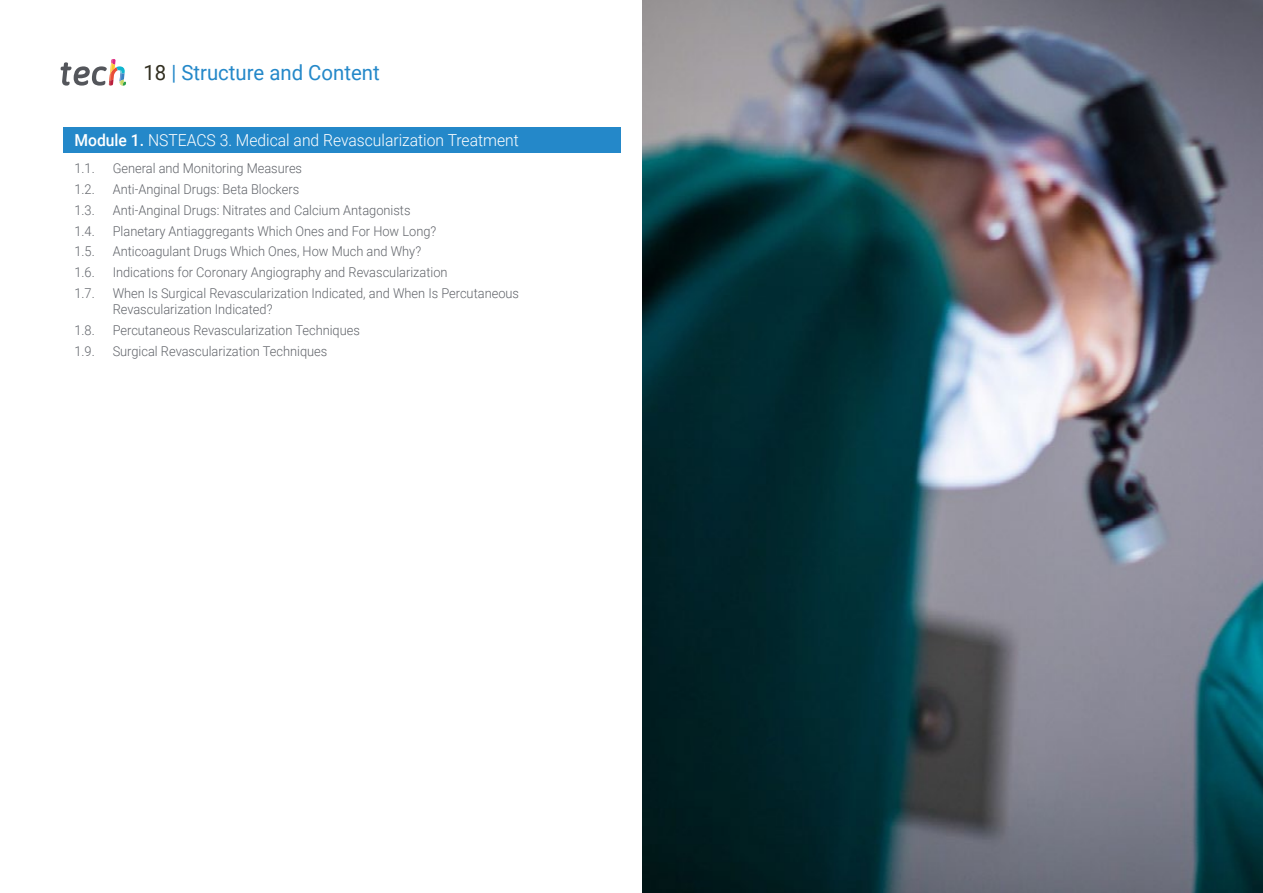
<style>
.page{position:relative;width:1263px;height:893px;background:#fff}
.page>*{position:absolute;margin:0;border:0;box-sizing:border-box;transform-origin:0 0}
.t1{font:21px "Roboto";color:#2488c9}
.t2{font:300 16.5px "Roboto";color:#fff;scale:.95 1}
.t3{font:300 13.5px/16.5px "Roboto";color:#61646a;scale:.95 1}
.s1{color:#312e20}
.s2{font-weight:500}
</style>
<div class="page">
<div style="left:63px;top:128px;width:558px;height:25px;background:#2488c9"></div>
<svg style="left:61px;top:59px;width:65px;height:27px"></svg>
<img style="left:642px;top:0;width:621px;height:893px">
<h1 class="t1" style="left:144px;top:57px;width:238px"><span class="s1">18</span> | Structure and Content</h1>
<p class="t2" style="left:74px;top:129px;width:469px"><span class="s2">Module 1.</span> NSTEACS 3. Medical and Revascularization Treatment</p>
<p class="t3" style="left:74px;top:160px;width:23px">1.1.</p>
<p class="t3" style="left:113px;top:160px;width:201px">General and Monitoring Measures</p>
<p class="t3" style="left:74px;top:181px;width:23px">1.2.</p>
<p class="t3" style="left:113px;top:181px;width:198px">Anti-Anginal Drugs: Beta Blockers</p>
<p class="t3" style="left:74px;top:201px;width:23px">1.3.</p>
<p class="t3" style="left:113px;top:201px;width:315px">Anti-Anginal Drugs: Nitrates and Calcium Antagonists</p>
<p class="t3" style="left:74px;top:222px;width:23px">1.4.</p>
<p class="t3" style="left:113px;top:222px;width:342px">Planetary Antiaggregants Which Ones and For How Long?</p>
<p class="t3" style="left:74px;top:243px;width:23px">1.5.</p>
<p class="t3" style="left:113px;top:243px;width:326px">Anticoagulant Drugs Which Ones, How Much and Why?</p>
<p class="t3" style="left:74px;top:264px;width:23px">1.6.</p>
<p class="t3" style="left:113px;top:264px;width:354px">Indications for Coronary Angiography and Revascularization</p>
<p class="t3" style="left:74px;top:284px;width:23px">1.7.</p>
<p class="t3" style="left:113px;top:284px;width:429px">When Is Surgical Revascularization Indicated, and When Is Percutaneous<br>Revascularization Indicated?</p>
<p class="t3" style="left:74px;top:322px;width:23px">1.8.</p>
<p class="t3" style="left:113px;top:322px;width:262px">Percutaneous Revascularization Techniques</p>
<p class="t3" style="left:74px;top:342px;width:23px">1.9.</p>
<p class="t3" style="left:113px;top:342px;width:228px">Surgical Revascularization Techniques</p>
</div>
